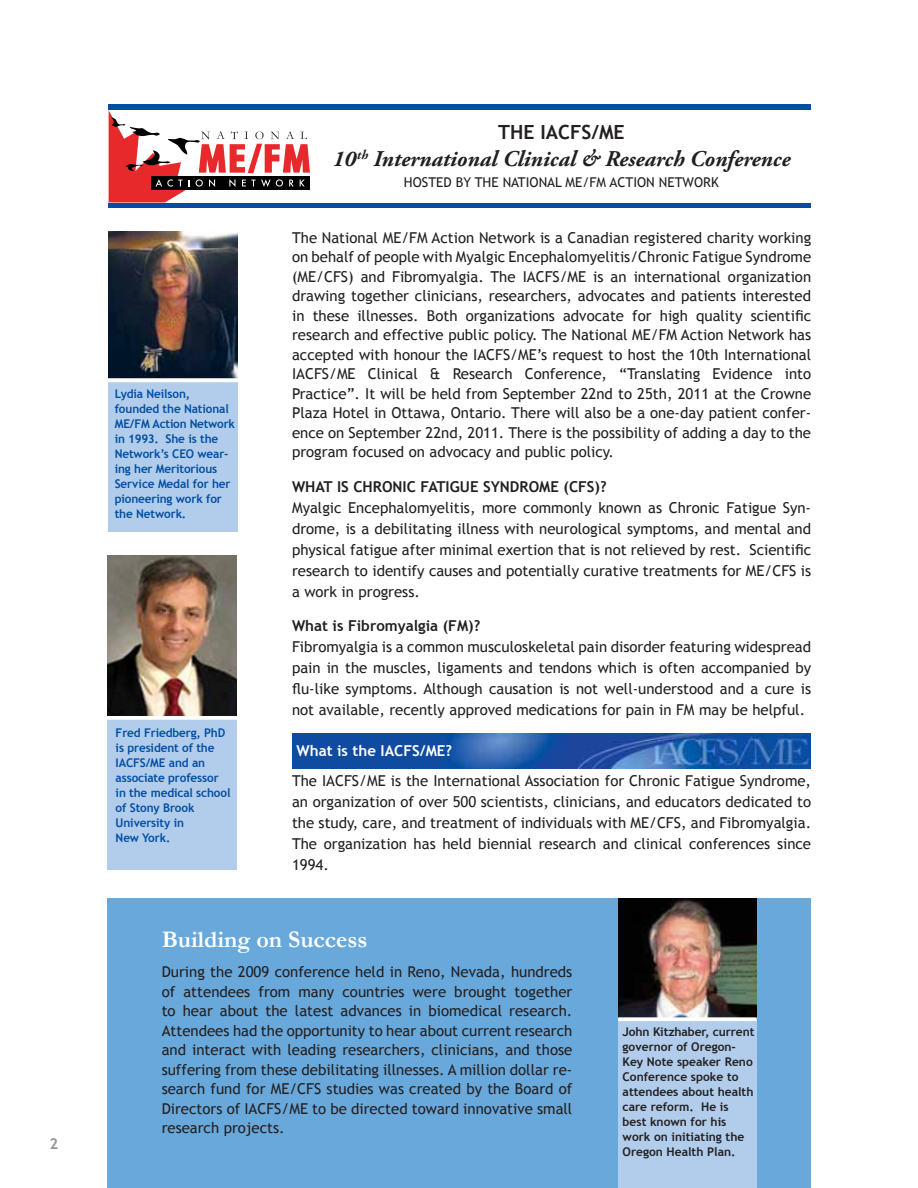
<style>
.page{position:relative;width:918px;height:1188px;background:#fff}
.page>*{position:absolute;margin:0;border:0;box-sizing:border-box;transform-origin:0 0}
.t1{font:700 24px "Garamond";color:#fff}
.t2{font:italic 700 22.5px "Adobe Garamond Pro";color:#231f20}
.t3{font:700 19.5px "Trebuchet MS";color:#231f20}
.t4{font:15px/19.5px "Trebuchet MS";color:#231f20;text-align:justify}
.t5{font:700 15px "Trebuchet MS";color:#231f20}
.t6{font:700 15px "Trebuchet MS";color:#fff}
.t7{font:700 15px "Trebuchet MS";color:#939598}
.t8{font:13.5px "Trebuchet MS";color:#231f20}
.t9{font:700 12px/15px "Trebuchet MS";letter-spacing:-.01em;color:#034ea2}
.t10{font:700 12px/15px "Trebuchet MS";color:#231f20}
</style>
<div class="page">
<div style="left:109px;top:104px;width:702px;height:104px;background:#034ea2"></div>
<div style="left:109px;top:110px;width:702px;height:92px;background:#fff"></div>
<svg style="left:109px;top:111px;width:201px;height:91px"></svg>
<div style="left:107px;top:898px;width:704px;height:290px;background:#68a8db"></div>
<img style="left:108px;top:232px;width:129px;height:146px">
<div style="left:108px;top:381px;width:129px;height:151px;background:#b1cdeb"></div>
<img style="left:618px;top:898px;width:139px;height:119px">
<div style="left:618px;top:1021px;width:139px;height:167px;background:#b1cdeb"></div>
<svg style="left:618px;top:1017px;width:139px;height:4px"></svg>
<img style="left:107px;top:555px;width:130px;height:161px">
<div style="left:107px;top:719px;width:130px;height:151px;background:#b1cdeb"></div>
<img style="left:292px;top:734px;width:519px;height:34px">
<svg style="left:107px;top:719px;width:130px;height:1px"></svg>
<svg style="left:108px;top:378px;width:130px;height:4px"></svg>
<p class="t7" style="left:50px;top:1134px;width:10px">2</p>
<p class="t9" style="left:115px;top:386px;width:122px">Lydia Neilson, founded the National<br>ME/FM Action Network in 1993. She is the<br>Network’s CEO wear&shy;ing her Meritorious<br>Service Medal for her pioneering work for the Network.</p>
<p class="t9" style="left:116px;top:725px;width:116px">Fred Friedberg, PhD is president of the<br>IACFS/ME and an associate professor in the medical school of Stony Brook<br>University in<br>New York.</p>
<h3 class="t3" style="left:498px;top:120px;width:126px">The IACFS/ME</h3>
<h2 class="t2" style="left:332px;top:146px;width:459px">10<sup>th</sup> International Clinical &amp; Research Conference</h2>
<p class="t8" style="left:404px;top:175px;width:316px">hosted by The National ME/FM ACTIO N NETWORK</p>
<p class="t4" style="left:292px;top:228px;width:521px">The National ME/FM Action Network is a Canadian registered charity working on behalf of people with Myalgic Encephalomyelitis/Chronic Fatigue Syndrome (ME/CFS) and Fibromyalgia. The IACFS/ME is an international organization drawing together clinicians, researchers, advocates and patients interested in these illnesses. Both organizations advocate for high quality scientific research and effective public policy. The National ME/FM Action Network has accepted with honour the IACFS/ME’s request to host the 10th I nternational IACFS/ME Clinical &amp; Research Conference, “Translating Evidence into Practice”. I t will be held from September 22nd to 25th, 2011 at the Crowne Plaza Hotel in Ottawa, Ontario. There will also be a one-day patient confer&shy;ence on September 22nd, 2011. There is the possibility of adding a day to the program focused on advocacy and public policy.</p>
<p class="t5" style="left:292px;top:477px;width:316px">WHAT IS CHRONIC FATIGUE SYNDROME (CFS)?</p>
<p class="t4" style="left:292px;top:497px;width:521px;line-height:21px">Myalgic Encephalomyelitis, more commonly known as Chronic Fatigue Syn&shy;drome, is a debilitating illness with neurological symptoms, and mental and physical fatigue after minimal exertion that is not relieved by rest. Scientific research to identify causes and potentially curative treatments for ME/CFS is a work in progress.</p>
<p class="t5" style="left:292px;top:617px;width:190px">What is Fibromyalgia (FM)?</p>
<p class="t4" style="left:292px;top:637px;width:521px;line-height:21px">Fibromyalgia is a common musculoskeletal pain disorder featuring widespread pain in the muscles, ligaments and tendons which is often accompanied by flu-like symptoms. Although causation is not well-understood and a cure is not available, recently approved medications for pain in FM may be helpful.</p>
<p class="t6" style="left:297px;top:741px;width:157px">What is the IACFS/ME?</p>
<p class="t4" style="left:292px;top:770px;width:521px;line-height:21px">The IACFS/ME is the I nternational Association for Chronic Fatigue Syndrome, an organization of over 500 scientists, clinicians, and educators dedicated to the study, care, and treatment of individuals with ME/CFS, and Fibromyalgia.<br>The organization has held biennial research and clinical conferences since 1994.</p>
<h1 class="t1" style="left:162px;top:925px;width:207px">Building on Success</h1>
<p class="t4" style="left:162px;top:962px;width:412px">During the 2009 conference held in Reno, Nevada, hundreds of attendees from many countries were brought together to hear about the latest advances in biomedical research.<br>Attendees had the opportunity to hear about current research and interact with leading researchers, clinicians, and those suffering from these debilitating illnesses. A million dollar re&shy;search fund for ME/CFS studies was created by the Board of Directors of IACFS/ME to be directed toward innovative small research projects.</p>
<p class="t10" style="left:623px;top:1025px;width:133px">John Kitzhaber, current governor of Oregon-<br>Key Note speaker Reno<br>Conference spoke to attendees about health care reform. He is best known for his work on initiating the<br>Oregon Health Plan.</p>
</div>
